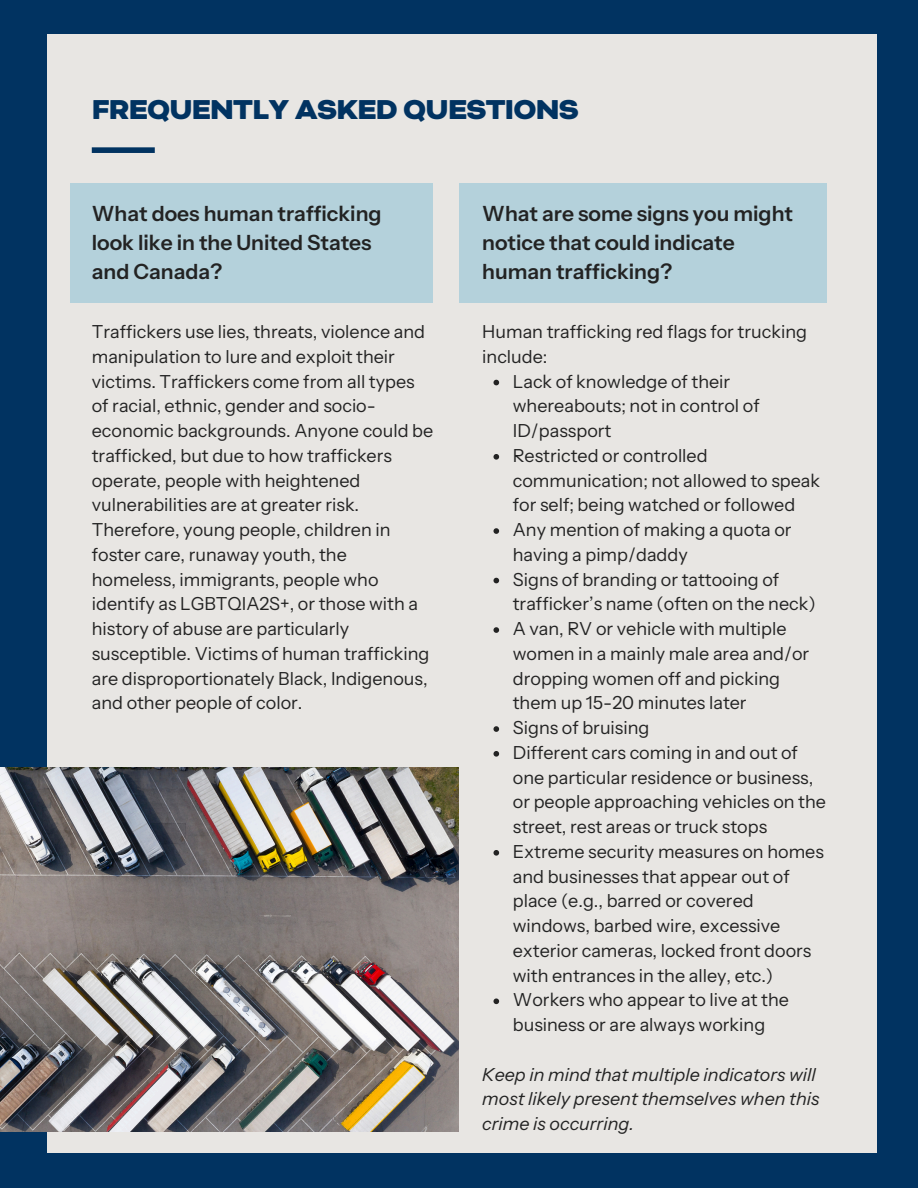
<style>
.page{position:relative;width:918px;height:1188px;background:#013361}
.page>*{position:absolute;margin:0;border:0;box-sizing:border-box;transform-origin:0 0}
.t1{font:900 31.5px "Bicyclette";letter-spacing:-.025em;color:#013361}
.t2{font:600 21px/29.2px "Instrument Sans";color:#232323}
.t3{font:18px/24.8px "Instrument Sans";color:#232323}
.t4{font:italic 18px/24.8px "Instrument Sans";color:#232323}
</style>
<div class="page">
<div style="left:47px;top:35px;width:829px;height:1118px;background:#e8e6e3"></div>
<div style="left:459px;top:183px;width:367px;height:120px;background:#b4d1db"></div>
<div style="left:70px;top:183px;width:363px;height:120px;background:#b4d1db"></div>
<div style="left:92px;top:147px;width:63px;height:6px;background:#013361"></div>
<img style="left:0;top:767px;width:459px;height:365px">
<svg style="left:494px;top:380px;width:5px;height:5px"></svg>
<svg style="left:494px;top:454px;width:5px;height:6px"></svg>
<svg style="left:494px;top:528px;width:5px;height:6px"></svg>
<svg style="left:494px;top:578px;width:5px;height:5px"></svg>
<svg style="left:494px;top:627px;width:5px;height:6px"></svg>
<svg style="left:494px;top:726px;width:5px;height:6px"></svg>
<svg style="left:494px;top:751px;width:5px;height:6px"></svg>
<svg style="left:494px;top:850px;width:5px;height:6px"></svg>
<svg style="left:494px;top:998px;width:5px;height:6px"></svg>
<h2 class="t1" style="left:92px;top:90px;width:489px">FREQUENTLY ASKED QUESTIONS</h2>
<p class="t2" style="left:92px;top:198px;width:291px">What does human trafficking look like in the United States and Canada?</p>
<h2 class="t3" style="left:92px;top:319px;width:343px">Traffickers use lies, threats, violence and manipulation to lure and exploit their victims. Traffickers come from all types of racial, ethnic, gender and socio&shy;economic backgrounds. Anyone could be trafficked, but due to how traffickers operate, people with heightened vulnerabilities are at greater risk.<br>Therefore, young people, children in foster care, runaway youth, the homeless, immigrants, people who identify as LGBTQIA2S+, or those with a history of abuse are particularly susceptible. Victims of human trafficking are disproportionately Black, Indigenous, and other people of color.</h2>
<p class="t2" style="left:482px;top:198px;width:312px">What are some signs you might notice that could indicate human trafficking?</p>
<p class="t3" style="left:482px;top:319px;width:326px">Human trafficking red flags for trucking include:</p>
<p class="t3" style="left:513px;top:369px;width:248px">Lack of knowledge of their whereabouts; not in control of<br>ID/passport</p>
<p class="t3" style="left:513px;top:443px;width:309px">Restricted or controlled communication; not allowed to speak for self; being watched or followed</p>
<p class="t3" style="left:513px;top:517px;width:280px">Any mention of making a quota or having a pimp/daddy</p>
<p class="t3" style="left:513px;top:567px;width:304px">Signs of branding or tattooing of trafficker’s name (often on the neck)</p>
<p class="t3" style="left:513px;top:616px;width:298px">A van, RV or vehicle with multiple women in a mainly male area and/or dropping women off and picking them up 15-20 minutes later</p>
<p class="t3" style="left:513px;top:715px;width:138px">Signs of bruising</p>
<p class="t3" style="left:513px;top:740px;width:315px">Different cars coming in and out of one particular residence or business, or people approaching vehicles on the street, rest areas or truck stops</p>
<p class="t3" style="left:513px;top:839px;width:313px">Extreme security measures on homes and businesses that appear out of place (e.g., barred or covered windows, barbed wire, excessive exterior cameras, locked front doors with entrances in the alley, etc.)</p>
<p class="t3" style="left:513px;top:988px;width:278px">Workers who appear to live at the business or are always working</p>
<p class="t4" style="left:482px;top:1062px;width:339px">Keep in mind that multiple indicators will most likely present themselves when this crime is occurring.</p>
</div>
